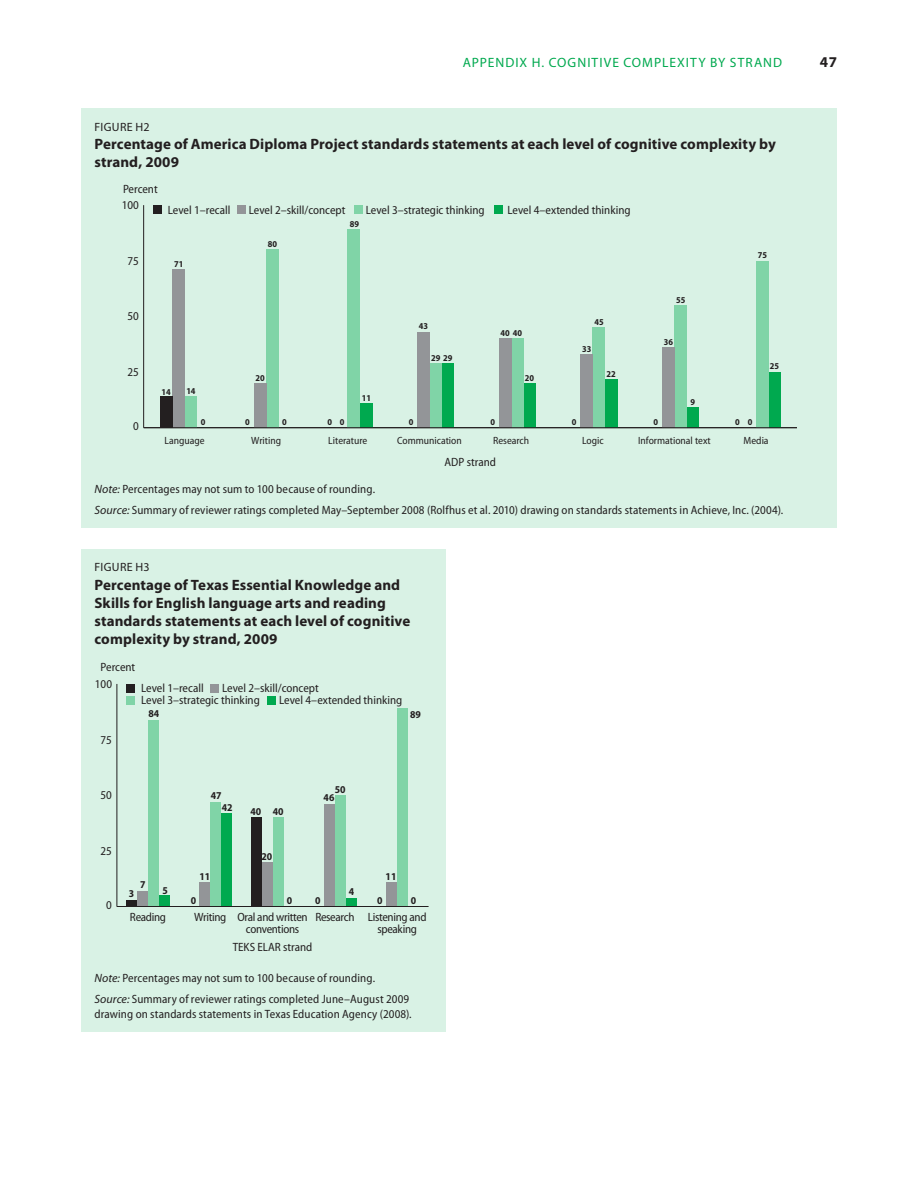
<style>
.page{position:relative;width:918px;height:1188px;background:#fff}
.page>*{position:absolute;margin:0;border:0;box-sizing:border-box;transform-origin:0 0}
.t1{font:700 15px/18px "Myriad Pro";letter-spacing:.005em;color:#231f20}
.t2{font:13.5px "Myriad Pro";letter-spacing:.075em;color:#00a94f}
.t3{font:semi-condensed 12px/16.5px "Myriad Pro";color:#231f20}
.t4{font:semi-condensed 12px/12px "Myriad Pro";letter-spacing:-.025em;color:#231f20}
.t5{font:12px "Myriad Pro";letter-spacing:.025em;color:#231f20}
.t6{font:semi-condensed 10.5px "Myriad Pro";color:#231f20}
.t7{font:700 semi-condensed 10.5px "Myriad Pro";color:#231f20}
.t8{font:700 semi-condensed 9px "Myriad Pro";color:#231f20}
.s1{font-style:italic;font-stretch:normal}
</style>
<div class="page">
<div style="left:81px;top:549px;width:365px;height:483px;background:#d9f2e5"></div>
<div style="left:81px;top:108px;width:756px;height:420px;background:#d9f2e5"></div>
<hr style="left:143px;top:205px;width:1px;height:223px;background:#231f20">
<div style="left:360px;top:403px;width:12px;height:25px;background:#00a94f"></div>
<div style="left:442px;top:363px;width:12px;height:65px;background:#00a94f"></div>
<div style="left:523px;top:383px;width:13px;height:45px;background:#00a94f"></div>
<div style="left:605px;top:379px;width:12px;height:49px;background:#00a94f"></div>
<div style="left:687px;top:408px;width:12px;height:20px;background:#00a94f"></div>
<div style="left:768px;top:372px;width:13px;height:56px;background:#00a94f"></div>
<div style="left:185px;top:397px;width:12px;height:31px;background:#80d4a7"></div>
<div style="left:266px;top:250px;width:12px;height:178px;background:#80d4a7"></div>
<div style="left:348px;top:230px;width:12px;height:198px;background:#80d4a7"></div>
<div style="left:430px;top:363px;width:12px;height:65px;background:#80d4a7"></div>
<div style="left:511px;top:339px;width:12px;height:89px;background:#80d4a7"></div>
<div style="left:593px;top:328px;width:12px;height:100px;background:#80d4a7"></div>
<div style="left:674px;top:305px;width:13px;height:123px;background:#80d4a7"></div>
<div style="left:756px;top:261px;width:12px;height:167px;background:#80d4a7"></div>
<div style="left:172px;top:270px;width:13px;height:158px;background:#939598"></div>
<div style="left:254px;top:383px;width:12px;height:45px;background:#939598"></div>
<div style="left:417px;top:332px;width:13px;height:96px;background:#939598"></div>
<div style="left:499px;top:339px;width:12px;height:89px;background:#939598"></div>
<div style="left:581px;top:354px;width:12px;height:74px;background:#939598"></div>
<div style="left:662px;top:348px;width:12px;height:80px;background:#939598"></div>
<div style="left:160px;top:397px;width:12px;height:31px;background:#231f20"></div>
<div style="left:153px;top:205px;width:9px;height:9px;background:#231f20"></div>
<div style="left:237px;top:205px;width:9px;height:9px;background:#939598"></div>
<div style="left:354px;top:205px;width:9px;height:9px;background:#80d4a7"></div>
<div style="left:494px;top:205px;width:9px;height:9px;background:#00a94f"></div>
<hr style="left:144px;top:427px;width:653px;height:1px;background:#231f20">
<hr style="left:117px;top:684px;width:1px;height:223px;background:#231f20">
<div style="left:159px;top:895px;width:11px;height:12px;background:#00a94f"></div>
<div style="left:221px;top:813px;width:11px;height:94px;background:#00a94f"></div>
<div style="left:346px;top:898px;width:11px;height:9px;background:#00a94f"></div>
<div style="left:148px;top:720px;width:11px;height:187px;background:#80d4a7"></div>
<div style="left:210px;top:802px;width:11px;height:105px;background:#80d4a7"></div>
<div style="left:273px;top:817px;width:11px;height:90px;background:#80d4a7"></div>
<div style="left:335px;top:795px;width:11px;height:112px;background:#80d4a7"></div>
<div style="left:397px;top:708px;width:11px;height:199px;background:#80d4a7"></div>
<div style="left:137px;top:891px;width:11px;height:16px;background:#939598"></div>
<div style="left:199px;top:882px;width:11px;height:25px;background:#939598"></div>
<div style="left:262px;top:862px;width:11px;height:45px;background:#939598"></div>
<div style="left:324px;top:804px;width:11px;height:103px;background:#939598"></div>
<div style="left:386px;top:882px;width:11px;height:25px;background:#939598"></div>
<div style="left:126px;top:900px;width:11px;height:7px;background:#231f20"></div>
<div style="left:251px;top:817px;width:11px;height:90px;background:#231f20"></div>
<hr style="left:117px;top:906px;width:311px;height:1px;background:#231f20">
<div style="left:126px;top:684px;width:9px;height:9px;background:#231f20"></div>
<div style="left:126px;top:696px;width:9px;height:9px;background:#80d4a7"></div>
<div style="left:267px;top:696px;width:9px;height:9px;background:#00a94f"></div>
<div style="left:210px;top:684px;width:9px;height:9px;background:#939598"></div>
<p class="t2" style="left:463px;top:55px;width:321px">APPENDIX H. COGNITIVE COMPLEXITY BY STRAND</p>
<p class="t1" style="left:820px;top:53px;width:19px">47</p>
<p class="t5" style="left:95px;top:120px;width:56px">FIGURE H2</p>
<p class="t1" style="left:94px;top:135px;width:683px">Percentage of America Diploma Project standards statements at each level of cognitive complexity by strand, 2009</p>
<p class="t3" style="left:122px;top:181px;width:38px">Percent<br>100</p>
<p class="t3" style="left:168px;top:202px;width:64px">Level 1–recall</p>
<p class="t3" style="left:249px;top:202px;width:98px">Level 2–skill/concept</p>
<p class="t3" style="left:366px;top:202px;width:120px">Level 3–strategic thinking</p>
<p class="t3" style="left:507px;top:202px;width:125px">Level 4–extended thinking</p>
<p class="t8" style="left:350px;top:219px;width:11px">89</p>
<p class="t8" style="left:268px;top:239px;width:11px">80</p>
<p class="t3" style="left:127px;top:253px;width:13px">75</p>
<p class="t8" style="left:174px;top:259px;width:11px">71</p>
<p class="t3" style="left:127px;top:308px;width:13px">50</p>
<p class="t3" style="left:127px;top:364px;width:13px">25</p>
<p class="t8" style="left:162px;top:386px;width:11px">14</p>
<p class="t8" style="left:186px;top:386px;width:11px">14</p>
<p class="t8" style="left:419px;top:321px;width:11px">43</p>
<p class="t8" style="left:431px;top:353px;width:23px">29 29</p>
<p class="t8" style="left:501px;top:328px;width:23px">40 40</p>
<p class="t8" style="left:255px;top:373px;width:11px">20</p>
<p class="t8" style="left:525px;top:373px;width:11px">20</p>
<p class="t8" style="left:362px;top:393px;width:11px">11</p>
<p class="t8" style="left:594px;top:317px;width:11px">45</p>
<p class="t8" style="left:582px;top:344px;width:11px">33</p>
<p class="t8" style="left:606px;top:369px;width:11px">22</p>
<p class="t8" style="left:676px;top:295px;width:11px">55</p>
<p class="t8" style="left:664px;top:337px;width:11px">36</p>
<p class="t8" style="left:690px;top:397px;width:6px">9</p>
<p class="t8" style="left:758px;top:250px;width:11px">75</p>
<p class="t8" style="left:770px;top:361px;width:11px">25</p>
<p class="t3" style="left:133px;top:418px;width:7px">0</p>
<p class="t8" style="left:201px;top:417px;width:6px">0</p>
<p class="t8" style="left:245px;top:417px;width:6px">0</p>
<p class="t8" style="left:282px;top:417px;width:6px">0</p>
<p class="t8" style="left:327px;top:417px;width:19px">0 0</p>
<p class="t8" style="left:409px;top:417px;width:6px">0</p>
<p class="t8" style="left:490px;top:417px;width:6px">0</p>
<p class="t8" style="left:572px;top:417px;width:6px">0</p>
<p class="t8" style="left:654px;top:417px;width:6px">0</p>
<p class="t8" style="left:735px;top:417px;width:19px">0 0</p>
<p class="t6" style="left:164px;top:435px;width:42px">Language</p>
<p class="t6" style="left:251px;top:435px;width:31px">Writing</p>
<p class="t6" style="left:328px;top:435px;width:41px">Literature</p>
<p class="t6" style="left:397px;top:435px;width:66px">Communication</p>
<p class="t6" style="left:493px;top:435px;width:38px">Research</p>
<p class="t6" style="left:582px;top:435px;width:23px">Logic</p>
<p class="t6" style="left:638px;top:435px;width:74px">Informational text</p>
<p class="t6" style="left:744px;top:435px;width:27px">Media</p>
<p class="t3" style="left:445px;top:454px;width:53px">ADP strand</p>
<p class="t3" style="left:94px;top:479px;width:690px;line-height:21px"><span class="s1">Note:</span> Percentages may not sum to 100 because of rounding.<br><span class="s1">Source:</span> Summary of reviewer ratings completed May–September 2008 (Rolfhus et al. 2010) drawing on standards statements in Achieve, Inc. (2004).</p>
<p class="t5" style="left:95px;top:561px;width:57px">FIGURE H3</p>
<p class="t1" style="left:94px;top:576px;width:317px">Percentage of Texas Essential Knowledge and skills for English language arts and reading standards statements at each level of cognitive complexity by strand, 2009</p>
<p class="t3" style="left:95px;top:659px;width:42px;text-indent:6px">Percent<br>100</p>
<p class="t3" style="left:141px;top:680px;width:64px">Level 1–recall</p>
<p class="t3" style="left:141px;top:683px;width:179px;line-height:12px;text-indent:81px">Level 2–skill/concept<br>Level 3–strategic thinking</p>
<p class="t3" style="left:279px;top:692px;width:125px">Level 4–extended thinking</p>
<p class="t3" style="left:101px;top:732px;width:13px">75</p>
<p class="t3" style="left:101px;top:787px;width:13px">50</p>
<p class="t3" style="left:101px;top:843px;width:13px">25</p>
<p class="t3" style="left:106px;top:897px;width:7px">0</p>
<p class="t7" style="left:149px;top:708px;width:12px">84</p>
<p class="t7" style="left:410px;top:708px;width:12px">89</p>
<p class="t7" style="left:335px;top:783px;width:12px">50</p>
<p class="t7" style="left:211px;top:790px;width:12px">47</p>
<p class="t7" style="left:324px;top:792px;width:12px">46</p>
<p class="t7" style="left:222px;top:802px;width:12px">42</p>
<p class="t7" style="left:250px;top:805px;width:35px">40 40</p>
<p class="t7" style="left:140px;top:879px;width:7px">7</p>
<p class="t7" style="left:129px;top:888px;width:7px">3</p>
<p class="t7" style="left:262px;top:850px;width:12px">20</p>
<p class="t7" style="left:199px;top:871px;width:12px">11</p>
<p class="t7" style="left:386px;top:870px;width:12px">11</p>
<p class="t7" style="left:163px;top:884px;width:7px">5</p>
<p class="t7" style="left:349px;top:886px;width:7px">4</p>
<p class="t7" style="left:191px;top:894px;width:7px">0</p>
<p class="t7" style="left:287px;top:894px;width:7px">0</p>
<p class="t7" style="left:315px;top:894px;width:7px">0</p>
<p class="t7" style="left:377px;top:894px;width:7px">0</p>
<p class="t7" style="left:411px;top:894px;width:7px">0</p>
<p class="t4" style="left:130px;top:911px;width:38px">Reading</p>
<p class="t4" style="left:246px;top:911px;width:182px;text-indent:-52px">Writing Oral and written Research Listening and conventions</p>
<p class="t4" style="left:377px;top:923px;width:41px">speaking</p>
<p class="t3" style="left:233px;top:939px;width:81px">TEKS ELAR strand</p>
<p class="t3" style="left:94px;top:968px;width:316px;line-height:21px"><span class="s1">Note:</span> Percentages may not sum to 100 because of rounding.<br><span class="s1">Source:</span> Summary of reviewer ratings completed June–August 2009</p>
<p class="t3" style="left:94px;top:1006px;width:319px">drawing on standards statements in Texas Education Agency (2008).</p>
</div>
